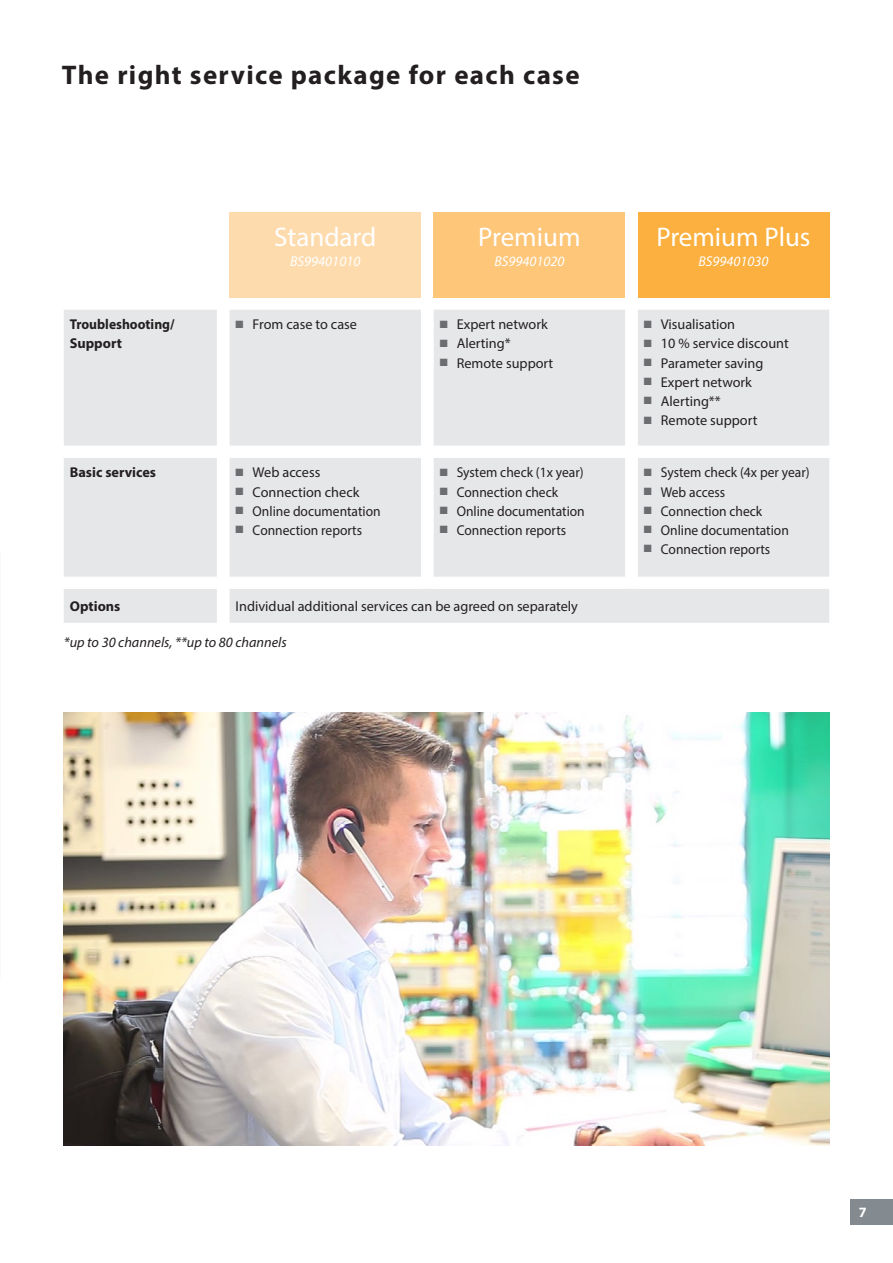
<style>
.page{position:relative;width:893px;height:1263px;background:#fff}
.page>*{position:absolute;margin:0;border:0;box-sizing:border-box;transform-origin:0 0}
.Headline{font:700 27px "Myriad Pro";letter-spacing:.05em;color:#231f20}
.t1{font:27px "Myriad Pro";color:#fff}
.t2{font:14.25px "Myriad Pro";color:#231f20}
.t3{font:14.25px "Myriad Pro";color:#231f20;scale:.95 1}
.Bildunterschrift{font:italic 14.25px "Myriad Pro";color:#231f20}
.t4{font:italic 14.25px "Myriad Pro";color:#fff}
.t5{font:700 14.25px/19.2px "Myriad Pro";color:#231f20;scale:.95 1}
.t6{font:700 14.25px "Myriad Pro";color:#231f20}
.t7{font:700 14.25px "Myriad Pro";color:#fff}
.s1{color:#6c6d70}
</style>
<div class="page">
<div style="left:850px;top:1199px;width:43px;height:26px;background:#848b90"></div>
<div style="left:230px;top:213px;width:191px;height:85px;background:#fedbad"></div>
<div style="left:434px;top:213px;width:191px;height:85px;background:#fdc678"></div>
<div style="left:638px;top:213px;width:191px;height:85px;background:#fbb03f"></div>
<div style="left:64px;top:310px;width:765px;height:313px;background:#e6e7e9"></div>
<svg style="left:64px;top:446px;width:765px;height:143px;fill:#e6e7e9"></svg>
<img style="left:64px;top:713px;width:765px;height:432px">
<p class="Headline" style="left:62px;top:57px;width:519px">The right service package for each case</p>
<p class="t1" style="left:274px;top:221px;width:104px">Standard</p>
<p class="t4" style="left:290px;top:252px;width:72px">BS99401010</p>
<p class="t1" style="left:478px;top:221px;width:104px">Premium</p>
<p class="t4" style="left:494px;top:252px;width:72px">BS99401020</p>
<p class="t5" style="left:70px;top:314px;width:112px">Troubleshooting/<br>Support</p>
<p class="t2" style="left:236px;top:316px;width:123px"><span class="s1">■</span> From case to case</p>
<p class="t2" style="left:440px;top:316px;width:110px"><span class="s1">■</span> Expert network</p>
<p class="t2" style="left:440px;top:335px;width:73px"><span class="s1">■</span> Alerting*</p>
<p class="t2" style="left:440px;top:354px;width:115px"><span class="s1">■</span> Remote support</p>
<p class="t6" style="left:70px;top:463px;width:88px">Basic services</p>
<p class="t2" style="left:236px;top:464px;width:86px"><span class="s1">■</span> Web access</p>
<p class="t2" style="left:236px;top:483px;width:125px"><span class="s1">■</span> Connection check</p>
<p class="t3" style="left:236px;top:502px;width:154px"><span class="s1">■</span> Online documentation</p>
<p class="t3" style="left:236px;top:521px;width:135px"><span class="s1">■</span> Connection reports</p>
<p class="t3" style="left:440px;top:464px;width:153px"><span class="s1">■</span> System check (1x year)</p>
<p class="t3" style="left:440px;top:483px;width:126px"><span class="s1">■</span> Connection check</p>
<p class="t3" style="left:440px;top:502px;width:154px"><span class="s1">■</span> Online documentation</p>
<p class="t3" style="left:440px;top:521px;width:135px"><span class="s1">■</span> Connection reports</p>
<p class="t6" style="left:70px;top:597px;width:52px">Options</p>
<p class="t2" style="left:236px;top:598px;width:344px">Individual additional services can be agreed on separately</p>
<p class="Bildunterschrift" style="left:64px;top:633px;width:225px">*up to 30 channels, **up to 80 channels</p>
<p class="t1" style="left:656px;top:221px;width:156px">Premium Plus</p>
<p class="t4" style="left:698px;top:252px;width:72px">BS99401030</p>
<p class="t2" style="left:644px;top:316px;width:93px"><span class="s1">■</span> Visualisation</p>
<p class="t2" style="left:644px;top:335px;width:146px"><span class="s1">■</span> 10 % service discount</p>
<p class="t2" style="left:644px;top:354px;width:121px"><span class="s1">■</span> Parameter saving</p>
<p class="t2" style="left:644px;top:373px;width:110px"><span class="s1">■</span> Expert network</p>
<p class="t2" style="left:644px;top:392px;width:78px"><span class="s1">■</span> Alerting**</p>
<p class="t2" style="left:644px;top:411px;width:115px"><span class="s1">■</span> Remote support</p>
<p class="t3" style="left:644px;top:464px;width:176px"><span class="s1">■</span> System check (4x per year)</p>
<p class="t3" style="left:644px;top:483px;width:87px"><span class="s1">■</span> Web access</p>
<p class="t3" style="left:644px;top:502px;width:126px"><span class="s1">■</span> Connection check</p>
<p class="t3" style="left:644px;top:521px;width:154px"><span class="s1">■</span> Online documentation</p>
<p class="t3" style="left:644px;top:540px;width:135px"><span class="s1">■</span> Connection reports</p>
<p class="t7" style="left:859px;top:1203px;width:9px">7</p>
</div>
